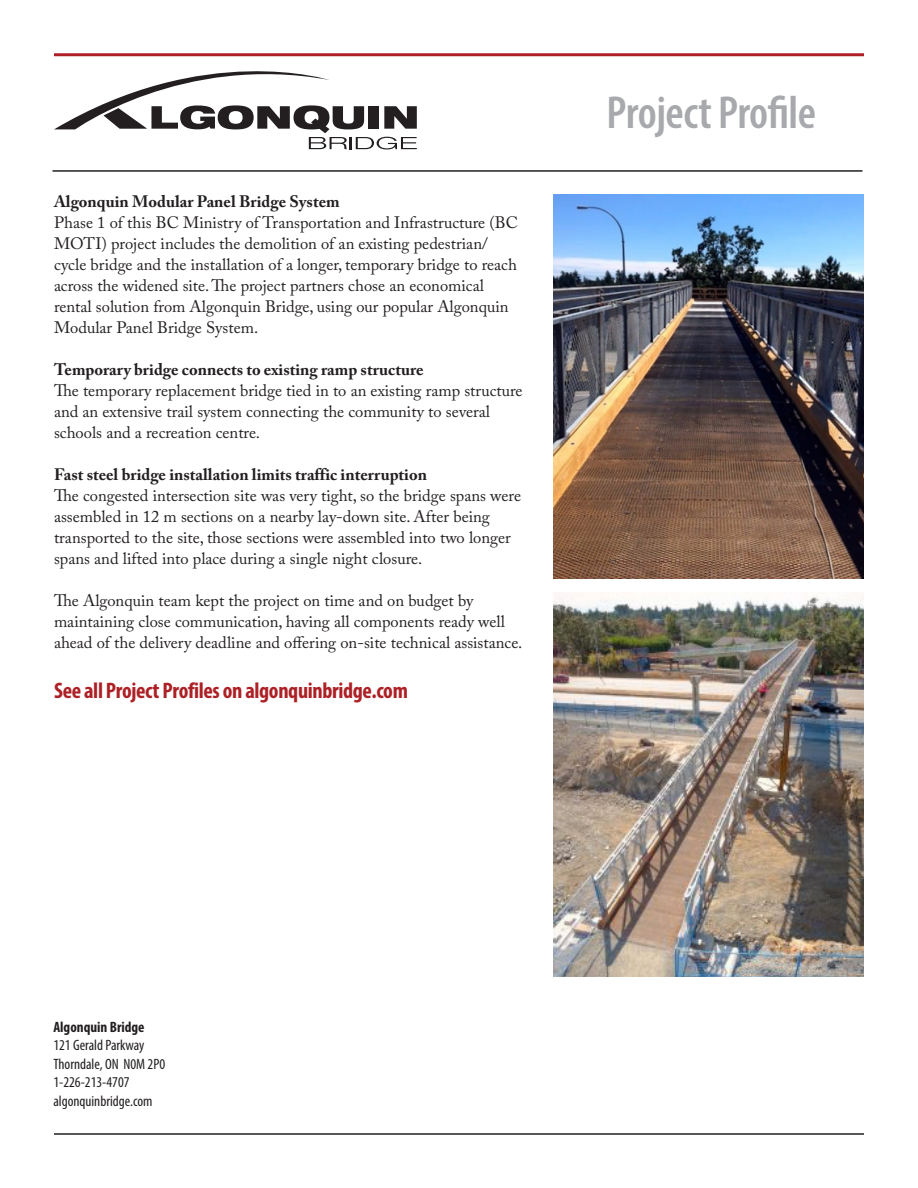
<style>
.page{position:relative;width:918px;height:1188px;background:#fff}
.page>*{position:absolute;margin:0;border:0;box-sizing:border-box;transform-origin:0 0}
.Profile{font:600 condensed 46.5px "Myriad Pro";letter-spacing:-.01em;color:#a8a9ad}
.Header_Red_2{font:700 condensed 22.5px "Myriad Pro";letter-spacing:-.015em;color:#ad2126}
.copy{font:16.5px/21px "Adobe Caslon Pro";color:#231f20}
.Sub_2{font:700 16.5px "Adobe Caslon Pro";color:#231f20}
.t1{font:condensed 15px/18.6px "Myriad Pro";color:#231f20}
.s1{font-weight:700}
</style>
<div class="page">
<hr style="left:54px;top:1133px;width:810px;height:2px;background:#231f20">
<hr style="left:52px;top:170px;width:810px;height:2px;background:#231f20">
<hr style="left:54px;top:53px;width:810px;height:3px;background:#ad2126">
<svg style="left:54px;top:71px;width:363px;height:78px"></svg>
<img style="left:554px;top:194px;width:310px;height:385px">
<img style="left:554px;top:592px;width:310px;height:385px">
<p class="Sub_2" style="left:54px;top:191px;width:287px">Algonquin Modular Panel Bridge System</p>
<p class="copy" style="left:54px;top:211px;width:466px">Phase 1 of this BC Ministry of Transportation and Infrastructure (BC MOTI) project includes the demolition of an existing pedestrian/ cycle bridge and the installation of a longer, temporary bridge to reach across the widened site. The project partners chose an economical rental solution from Algonquin Bridge, using our popular Algonquin Modular Panel Bridge System.</p>
<p class="Sub_2" style="left:54px;top:359px;width:371px">Temporary bridge connects to existing ramp structure</p>
<p class="copy" style="left:54px;top:379px;width:470px">The temporary replacement bridge tied in to an existing ramp structure and an extensive trail system connecting the community to several schools and a recreation centre.</p>
<p class="Sub_2" style="left:54px;top:464px;width:375px">Fast steel bridge installation limits traffic interruption</p>
<p class="copy" style="left:54px;top:484px;width:469px">The congested intersection site was very tight, so the bridge spans were assembled in 12 m sections on a nearby lay-down site. After being transported to the site, those sections were assembled into two longer spans and lifted into place during a single night closure.</p>
<p class="copy" style="left:54px;top:589px;width:470px">The Algonquin team kept the project on time and on budget by maintaining close communication, having all components ready well ahead of the delivery deadline and offering on-site technical assistance.</p>
<p class="Header_Red_2" style="left:54px;top:676px;width:355px">See all Project Profiles on algonquinbridge.com</p>
<p class="Profile" style="left:607px;top:84px;width:211px">Project Profile</p>
<p class="t1" style="left:53px;top:1017px;width:93px"><span class="s1">Algonquin Bridge<br></span>121 Gerald Parkway</p>
<p class="t1" style="left:53px;top:1054px;width:113px">Thorndale, ON N0M 2P0</p>
<p class="t1" style="left:53px;top:1073px;width:78px">1-226-213-4707</p>
<p class="t1" style="left:53px;top:1092px;width:101px">algonquinbridge.com</p>
</div>
